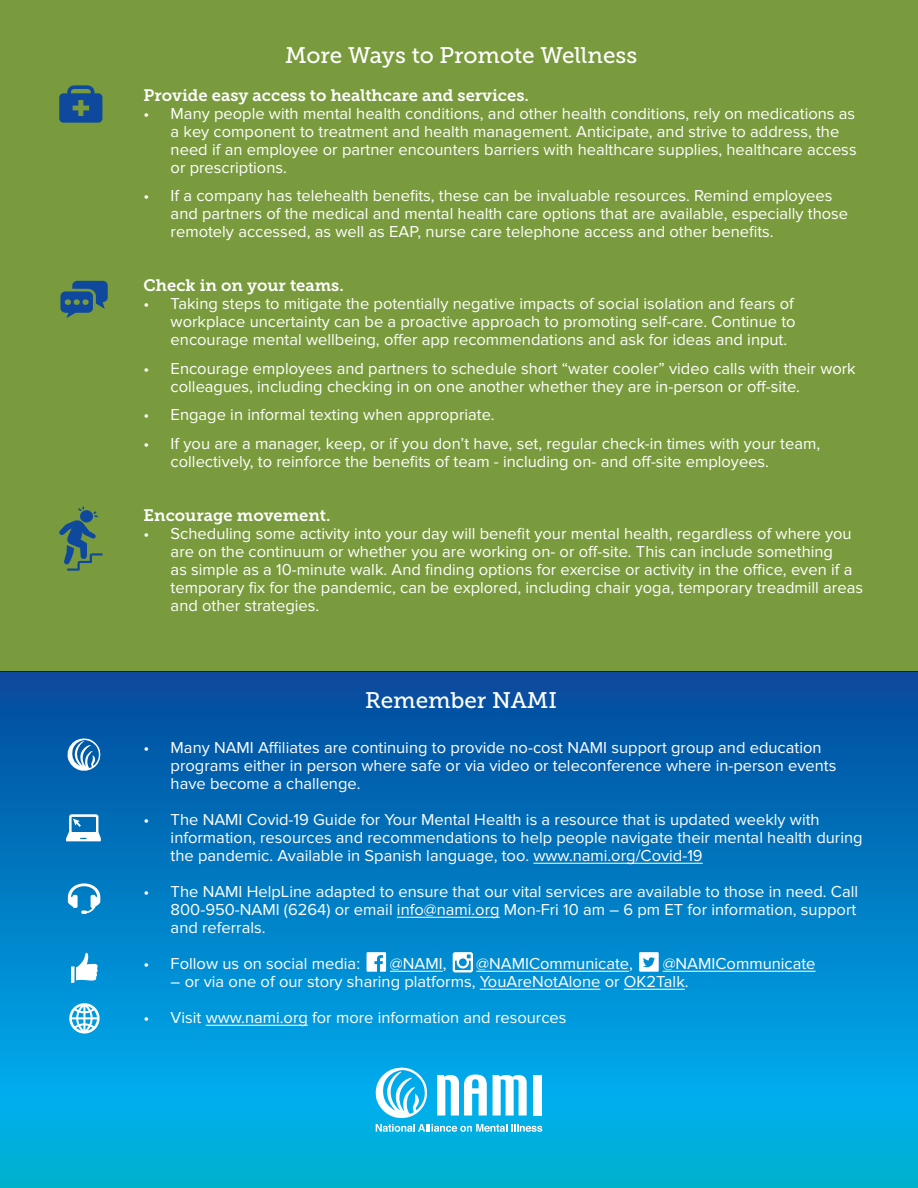
<style>
.page{position:relative;width:918px;height:1188px;background:#fff}
.page>*{position:absolute;margin:0;border:0;box-sizing:border-box;transform-origin:0 0}
.t1{font:22.5px "Museo Slab 500";color:#fff}
.t2{font:16.5px/18px "Proxima Nova";color:#fff}
.t3{font:16.5px "Museo Slab 700";color:#fff}
</style>
<div class="page">
<div style="left:0;top:0;width:918px;height:672px;background:#799b3d"></div>
<svg style="left:59px;top:85px;width:43px;height:38px"></svg>
<svg style="left:60px;top:281px;width:48px;height:37px"></svg>
<svg style="left:59px;top:506px;width:43px;height:65px"></svg>
<svg style="left:0;top:672px;width:918px;height:516px;background:#0182c6"></svg>
<hr style="left:533px;top:863px;width:170px;height:1px;background:#fff">
<hr style="left:397px;top:917px;width:103px;height:1px;background:#fff">
<hr style="left:390px;top:971px;width:53px;height:1px;background:#fff">
<hr style="left:476px;top:971px;width:153px;height:1px;background:#fff">
<hr style="left:663px;top:971px;width:153px;height:1px;background:#fff">
<hr style="left:480px;top:989px;width:120px;height:1px;background:#fff">
<hr style="left:624px;top:989px;width:61px;height:1px;background:#fff">
<hr style="left:206px;top:1025px;width:102px;height:1px;background:#fff">
<svg style="left:374px;top:1066px;width:168px;height:66px"></svg>
<svg style="left:66px;top:738px;width:35px;height:34px"></svg>
<svg style="left:68px;top:883px;width:32px;height:31px"></svg>
<svg style="left:71px;top:953px;width:27px;height:30px"></svg>
<svg style="left:69px;top:1003px;width:31px;height:31px"></svg>
<svg style="left:66px;top:814px;width:35px;height:27px"></svg>
<svg style="left:367px;top:952px;width:19px;height:20px"></svg>
<svg style="left:453px;top:952px;width:20px;height:20px"></svg>
<svg style="left:639px;top:952px;width:20px;height:20px"></svg>
<p class="t1" style="left:285px;top:43px;width:354px">More Ways to Promote Wellness</p>
<p class="t3" style="left:144px;top:86px;width:387px">Provide easy access to healthcare and services.</p>
<p class="t2" style="left:171px;top:105px;width:688px;text-indent:-27px">• Many people with mental health conditions, and other health conditions, rely on medications as a key component to treatment and health management. Anticipate, and strive to address, the need if an employee or partner encounters barriers with healthcare supplies, healthcare access or prescriptions.</p>
<p class="t2" style="left:171px;top:187px;width:679px;text-indent:-27px">• If a company has telehealth benefits, these can be invaluable resources. Remind employees and partners of the medical and mental health care options that are available, especially those remotely accessed, as well as EAP, nurse care telephone access and other benefits.</p>
<p class="t3" style="left:144px;top:276px;width:202px">Check in on your teams.</p>
<p class="t2" style="left:171px;top:295px;width:627px;text-align:justify;text-indent:-27px">• Taking steps to mitigate the potentially negative impacts of social isolation and fears of workplace uncertainty can be a proactive approach to promoting self-care. Continue to encourage mental wellbeing, offer app recommendations and ask for ideas and input.</p>
<p class="t2" style="left:171px;top:360px;width:687px;text-indent:-27px">• Encourage employees and partners to schedule short “water cooler” video calls with their work colleagues, including checking in on one another whether they are in-person or off-site.</p>
<p class="t2" style="left:144px;top:406px;width:353px">• Engage in informal texting when appropriate.</p>
<p class="t2" style="left:171px;top:435px;width:651px;text-indent:-27px">• If you are a manager, keep, or if you don’t have, set, regular check-in times with your team, collectively, to reinforce the benefits of team - including on- and off-site employees.</p>
<p class="t3" style="left:144px;top:506px;width:188px">Encourage movement.</p>
<p class="t2" style="left:171px;top:525px;width:694px;text-indent:-27px">• Scheduling some activity into your day will benefit your mental health, regardless of where you are on the continuum or whether you are working on- or off-site. This can include something<br>as simple as a 10-minute walk. And finding options for exercise or activity in the office, even if a temporary fix for the pandemic, can be explored, including chair yoga, temporary treadmill areas and other strategies.</p>
<p class="t1" style="left:365px;top:688px;width:193px">Remember NAMI</p>
<p class="t2" style="left:171px;top:739px;width:667px;text-indent:-27px">• Many NAMI Affiliates are continuing to provide no-cost NAMI support group and education programs either in person where safe or via video or teleconference where in-person events have become a challenge.</p>
<p class="t2" style="left:171px;top:811px;width:693px;text-indent:-27px">• The NAMI Covid-19 Guide for Your Mental Health is a resource that is updated weekly with information, resources and recommendations to help people navigate their mental health during the pandemic. Available in Spanish language, too. www.nami.org/Covid-19</p>
<p class="t2" style="left:171px;top:883px;width:689px;text-align:justify;text-indent:-27px">• The NAMI HelpLine adapted to ensure that our vital services are available to those in need. Call 800-950-NAMI (6264) or email info@nami.org Mon-Fri 10 am – 6 pm ET for information, support and referrals.</p>
<p class="t2" style="left:144px;top:955px;width:218px">• Follow us on social media:</p>
<p class="t2" style="left:390px;top:955px;width:58px">@NAMI,</p>
<p class="t2" style="left:476px;top:955px;width:158px">@NAMICommunicate,</p>
<p class="t2" style="left:663px;top:955px;width:154px">@NAMICommunicate</p>
<p class="t2" style="left:171px;top:973px;width:519px">– or via one of our story sharing platforms, YouAreNotAlone or OK2Talk.</p>
<p class="t2" style="left:144px;top:1009px;width:424px">• Visit www.nami.org for more information and resources</p>
</div>
